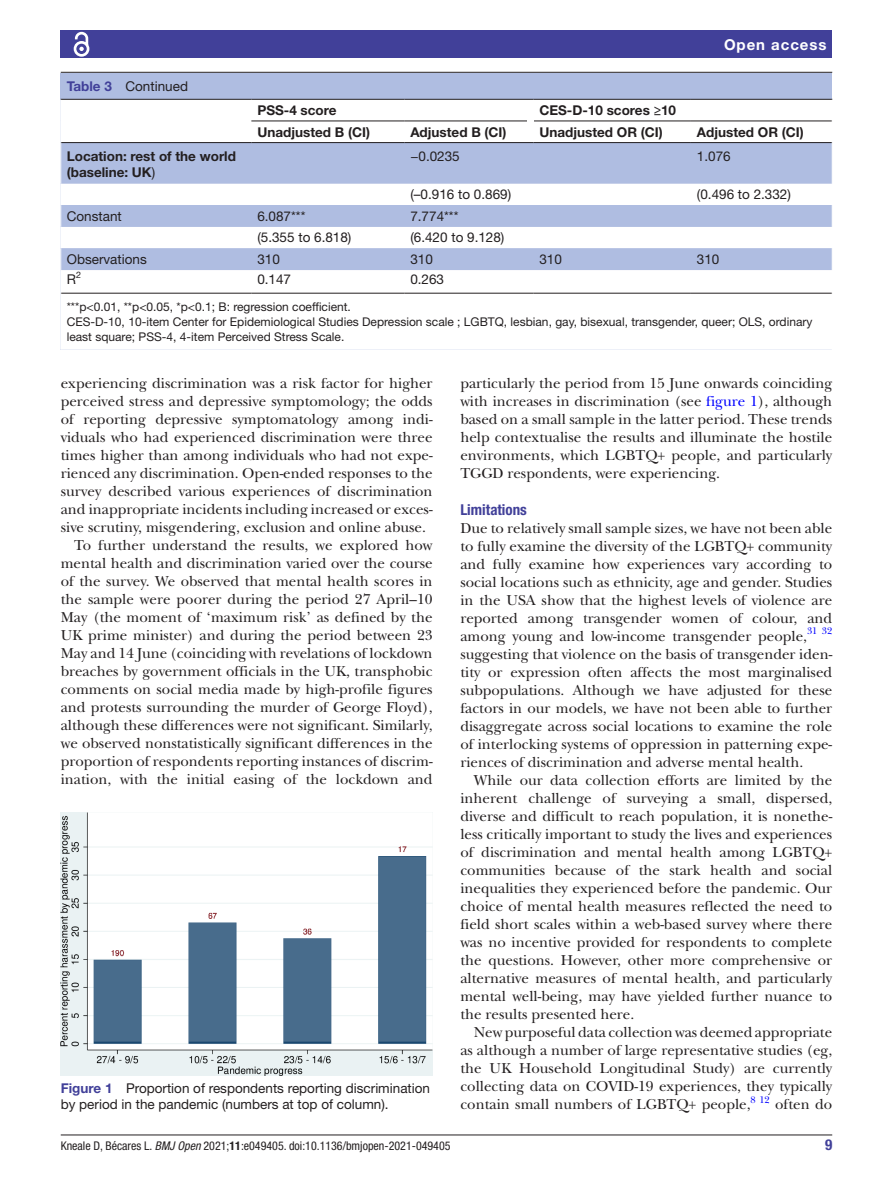
<style>
.page{position:relative;width:893px;height:1191px;background:#fff}
.page>*{position:absolute;margin:0;border:0;box-sizing:border-box;transform-origin:0 0}
.t1{font:15px/18px "New Baskerville";color:#231f20;text-align:justify}
.t2{font:700 condensed 15px "Helvetica Neue LT Std";color:#414099}
.t3{font:700 15px "Helvetica Neue LT Std";letter-spacing:.065em;color:#fff}
.t4{font:13.5px/16.2px "Helvetica Neue LT Std";color:#231f20}
.t5{font:700 13.5px/16.2px "Helvetica Neue LT Std";color:#231f20}
.t6{font:12px/15px "Helvetica Neue LT Std";color:#231f20}
.t7{font:condensed 12px "Helvetica Neue LT Std";color:#231f20}
.t8{font:9.9px "New Baskerville";color:#00f}
.t9{font:9px "Helvetica Neue LT Std";color:#231f20}
.s1{font-weight:700;color:#414099}
.s2{font-weight:400}
.s3{color:#00f}
.s4{font-style:italic}
.s5{font-weight:700}
</style>
<div class="page">
<hr style="left:61px;top:1134px;width:771px;height:1px;background:#231f20">
<div style="left:61px;top:31px;width:771px;height:27px;background:#414099"></div>
<svg style="left:73px;top:31px;width:17px;height:26px"></svg>
<div style="left:61px;top:91px;width:771px;height:259px;background:#afbde1"></div>
<div style="left:61px;top:100px;width:771px;height:250px;background:#fff"></div>
<svg style="left:61px;top:143px;width:771px;height:127px"></svg>
<hr style="left:61px;top:142px;width:190px;height:1px;background:#231f20">
<hr style="left:61px;top:99px;width:190px;height:1px;background:#231f20">
<hr style="left:251px;top:99px;width:153px;height:1px;background:#231f20">
<hr style="left:404px;top:99px;width:129px;height:1px;background:#231f20">
<hr style="left:533px;top:99px;width:158px;height:1px;background:#231f20">
<hr style="left:691px;top:99px;width:141px;height:1px;background:#231f20">
<hr style="left:251px;top:121px;width:153px;height:1px;background:#231f20">
<hr style="left:251px;top:142px;width:153px;height:1px;background:#231f20">
<hr style="left:404px;top:121px;width:129px;height:1px;background:#231f20">
<hr style="left:404px;top:142px;width:129px;height:1px;background:#231f20">
<hr style="left:533px;top:121px;width:158px;height:1px;background:#231f20">
<hr style="left:533px;top:142px;width:158px;height:1px;background:#231f20">
<hr style="left:691px;top:121px;width:141px;height:1px;background:#231f20">
<hr style="left:691px;top:142px;width:141px;height:1px;background:#231f20">
<hr style="left:251px;top:293px;width:153px;height:1px;background:#231f20">
<hr style="left:404px;top:293px;width:129px;height:1px;background:#231f20">
<hr style="left:533px;top:293px;width:158px;height:1px;background:#231f20">
<hr style="left:691px;top:293px;width:141px;height:1px;background:#231f20">
<hr style="left:61px;top:293px;width:190px;height:1px;background:#231f20">
<svg style="left:60px;top:100px;width:1px;height:43px"></svg>
<svg style="left:60px;top:183px;width:1px;height:110px"></svg>
<hr style="left:67px;top:310px;width:765px;height:1px;background:#fff">
<hr style="left:67px;top:340px;width:765px;height:1px;background:#fff">
<svg style="left:527px;top:119px;width:6px;height:4px"></svg>
<div style="left:61px;top:73px;width:771px;height:18px;background:#afbde1"></div>
<hr style="left:61px;top:72px;width:771px;height:1px;background:#231f20">
<img style="left:61px;top:812px;width:372px;height:263px">
<p class="t4" style="left:67px;top:78px;width:123px"><span class="s1">Table 3</span> Continued</p>
<p class="t3" style="left:724px;top:35px;width:104px">Open access</p>
<p class="t5" style="left:257px;top:102px;width:81px">PSS-4 score</p>
<p class="t5" style="left:539px;top:102px;width:138px">CES-D-10 scores ≥10</p>
<p class="t5" style="left:257px;top:123px;width:114px">Unadjusted B (CI)</p>
<p class="t5" style="left:410px;top:123px;width:98px">Adjusted B (CI)</p>
<p class="t5" style="left:539px;top:123px;width:125px">Unadjusted OR (CI)</p>
<p class="t5" style="left:697px;top:123px;width:108px">Adjusted OR (CI)</p>
<p class="t5" style="left:67px;top:148px;width:171px">Location: rest of the world (baseline: UK<span class="s2">)</span></p>
<p class="t4" style="left:410px;top:148px;width:51px">−0.0235</p>
<p class="t4" style="left:697px;top:148px;width:35px">1.076</p>
<p class="t4" style="left:410px;top:186px;width:102px">(–0.916 to 0.869)</p>
<p class="t4" style="left:697px;top:186px;width:96px">(0.496 to 2.332)</p>
<p class="t4" style="left:67px;top:208px;width:57px">Constant</p>
<p class="t4" style="left:257px;top:208px;width:50px">6.087***</p>
<p class="t4" style="left:410px;top:208px;width:50px">7.774***</p>
<p class="t4" style="left:257px;top:229px;width:96px">(5.355 to 6.818)</p>
<p class="t4" style="left:410px;top:229px;width:96px">(6.420 to 9.128)</p>
<p class="t4" style="left:67px;top:251px;width:82px">Observations</p>
<p class="t4" style="left:257px;top:251px;width:24px">310</p>
<p class="t4" style="left:410px;top:251px;width:24px">310</p>
<p class="t4" style="left:539px;top:251px;width:24px">310</p>
<p class="t4" style="left:697px;top:251px;width:24px">310</p>
<p class="t4" style="left:67px;top:271px;width:11px">R</p>
<p class="t9" style="left:76px;top:269px;width:6px">2</p>
<p class="t4" style="left:257px;top:271px;width:35px">0.147</p>
<p class="t4" style="left:410px;top:271px;width:35px">0.263</p>
<p class="t6" style="left:67px;top:299px;width:747px">***p&lt;0.01, **p&lt;0.05, *p&lt;0.1; B: regression coefficient.<br>CES-D-10, 10-item Center for Epidemiological Studies Depression scale ; LGBTQ, lesbian, gay, bisexual, transgender, queer; OLS, ordinary least square; PSS-4, 4-item Perceived Stress Scale.</p>
<p class="t1" style="left:61px;top:374px;width:373px">experiencing discrimination was a risk factor for higher</p>
<p class="t1" style="left:61px;top:392px;width:373px">perceived stress and depressive symptomology; the odds</p>
<p class="t1" style="left:61px;top:410px;width:373px">of reporting depressive symptomatology among indi-</p>
<p class="t1" style="left:61px;top:428px;width:373px">viduals who had experienced discrimination were three</p>
<p class="t1" style="left:61px;top:446px;width:373px">times higher than among individuals who had not expe-</p>
<p class="t1" style="left:61px;top:464px;width:373px">rienced any discrimination. Open-ended responses to the</p>
<p class="t1" style="left:61px;top:482px;width:373px">survey described various experiences of discrimination</p>
<p class="t1" style="left:61px;top:500px;width:373px">and inappropriate incidents including increased or exces-</p>
<p class="t1" style="left:61px;top:518px;width:367px">sive scrutiny, misgendering, exclusion and online abuse.</p>
<p class="t1" style="left:74px;top:536px;width:360px">To further understand the results, we explored how</p>
<p class="t1" style="left:61px;top:554px;width:373px">mental health and discrimination varied over the course</p>
<p class="t1" style="left:61px;top:572px;width:373px">of the survey. We observed that mental health scores in</p>
<p class="t1" style="left:61px;top:590px;width:373px">the sample were poorer during the period 27 April–10</p>
<p class="t1" style="left:61px;top:608px;width:373px">May (the moment of ‘maximum risk’ as defined by the</p>
<p class="t1" style="left:61px;top:626px;width:373px">UK prime minister) and during the period between 23</p>
<p class="t1" style="left:61px;top:644px;width:373px">May and 14 June (coinciding with revelations of lockdown</p>
<p class="t1" style="left:61px;top:662px;width:373px">breaches by government officials in the UK, transphobic</p>
<p class="t1" style="left:61px;top:680px;width:373px">comments on social media made by high-profile figures</p>
<p class="t1" style="left:61px;top:698px;width:373px">and protests surrounding the murder of George Floyd),</p>
<p class="t1" style="left:61px;top:716px;width:373px">although these differences were not significant. Similarly,</p>
<p class="t1" style="left:61px;top:734px;width:373px">we observed nonstatistically significant differences in the</p>
<p class="t1" style="left:61px;top:752px;width:373px">proportion of respondents reporting instances of discrim-</p>
<p class="t1" style="left:61px;top:770px;width:373px">ination, with the initial easing of the lockdown and</p>
<p class="t4" style="left:61px;top:1080px;width:371px"><span class="s1">Figure 1</span> Proportion of respondents reporting discrimination by period in the pandemic (numbers at top of column).</p>
<p class="t1" style="left:460px;top:374px;width:373px">particularly the period from 15 June onwards coinciding with increases in discrimination (see <span class="s3">figure 1</span>), although based on a small sample in the latter period. These trends help contextualise the results and illuminate the hostile environments, which LGBTQ+ people, and particularly TGGD respondents, were experiencing.</p>
<p class="t2" style="left:460px;top:501px;width:68px">Limitations</p>
<p class="t1" style="left:460px;top:519px;width:373px">Due to relatively small sample sizes, we have not been able to fully examine the diversity of the LGBTQ+ community and fully examine how experiences vary according to social locations such as ethnicity, age and gender. Studies in the USA show that the highest levels of violence are reported among transgender women of colour, and among young and low-income transgender people,</p>
<p class="t8" style="left:807px;top:625px;width:27px">31 32</p>
<p class="t1" style="left:460px;top:645px;width:373px">suggesting that violence on the basis of transgender iden&shy;tity or expression often affects the most marginalised subpopulations. Although we have adjusted for these factors in our models, we have not been able to further disaggregate across social locations to examine the role of interlocking systems of oppression in patterning expe&shy;riences of discrimination and adverse mental health.</p>
<p class="t1" style="left:460px;top:771px;width:373px;text-indent:14px">While our data collection efforts are limited by the inherent challenge of surveying a small, dispersed, diverse and difficult to reach population, it is nonethe&shy;less critically important to study the lives and experiences of discrimination and mental health among LGBTQ+ communities because of the stark health and social inequalities they experienced before the pandemic. Our choice of mental health measures reflected the need to field short scales within a web-based survey where there was no incentive provided for respondents to complete the questions. However, other more comprehensive or alternative measures of mental health, and particularly mental well-being, may have yielded further nuance to the results presented here.</p>
<p class="t1" style="left:460px;top:1023px;width:373px;text-indent:14px">New purposeful data collection was deemed appropriate as although a number of large representative studies (eg, the UK Household Longitudinal Study) are currently collecting data on COVID-19 experiences, they typically contain small numbers of LGBTQ+ people,<sup>8</sup> <sup>12</sup> often do</p>
<p class="t7" style="left:61px;top:1138px;width:391px">Kneale D, Bécares L. <span class="s4">BMJ Open</span> 2021;<span class="s5">11</span>:e049405. doi:10.1136/bmjopen-2021-049405</p>
<p class="t2" style="left:825px;top:1135px;width:9px">9</p>
</div>
